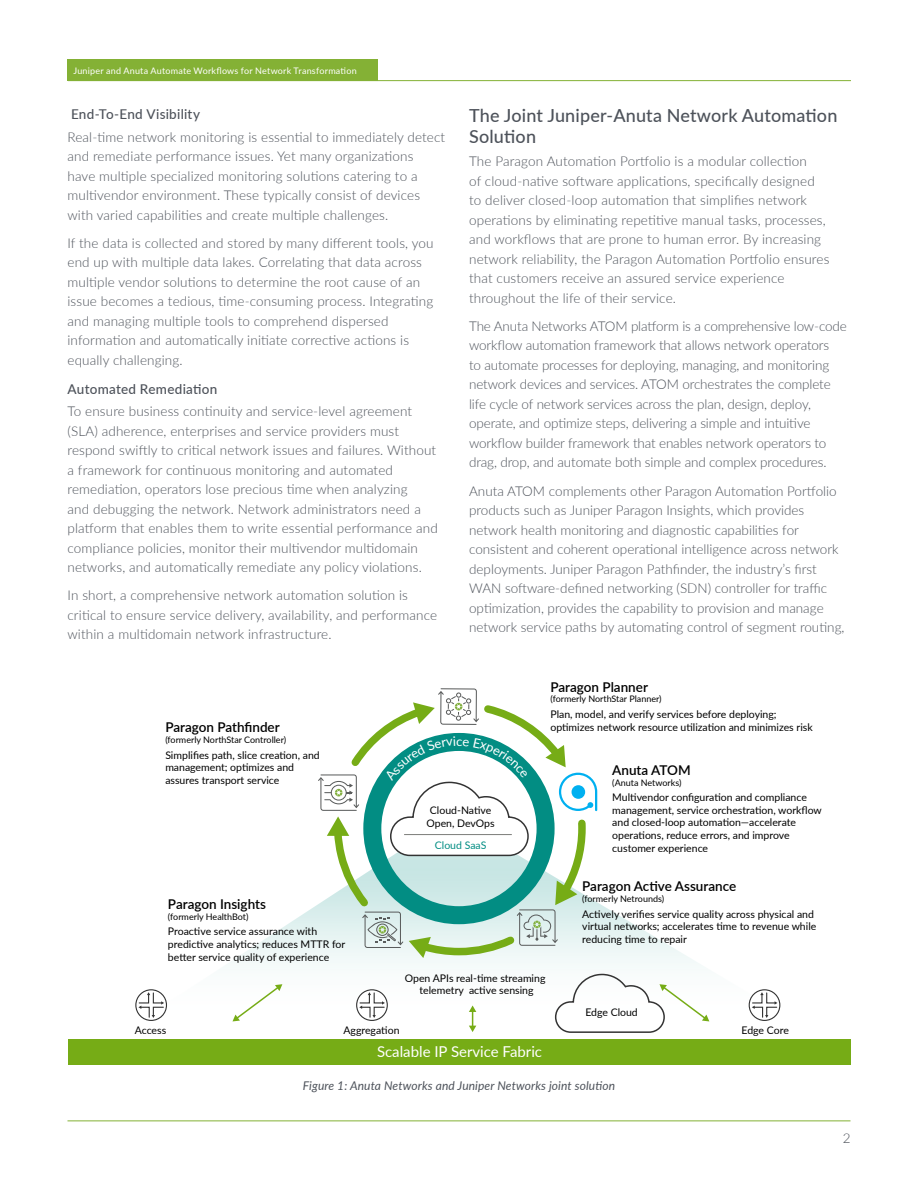
<style>
.page{position:relative;width:918px;height:1188px;background:#fff}
.page>*{position:absolute;margin:0;border:0;box-sizing:border-box;transform-origin:0 0}
.t1{font:500 18px/21px "Lato";letter-spacing:.01em;color:#4d525a}
.t2{font:15px "Lato";color:#fff}
.t3{font:300 13.5px/19.5px "Lato";letter-spacing:.01em;color:#4d525a}
.t4{font:300 13.5px/19.5px "Lato";letter-spacing:-.01em;color:#4d525a}
.t5{font:600 13.5px "Lato";color:#000}
.t6{font:500 13.5px "Lato";letter-spacing:.02em;color:#4d525a}
.Figure_Caption{font:italic 12px "Lato";letter-spacing:.01em;color:#4d525a}
.t7{font:10.5px/12.6px "Lato";color:#000}
.t8{font:10.5px "Lato";color:#028d83}
.t9{font:9px "Lato";color:#000}
.t10{font:9px "Lato";letter-spacing:.025em;color:#fff}
</style>
<div class="page">
<hr style="left:68px;top:80px;width:783px;height:1px;background:#84b135">
<hr style="left:68px;top:1120px;width:782px;height:1px;background:#84b135">
<div style="left:68px;top:60px;width:310px;height:21px;background:#84b135"></div>
<svg style="left:135px;top:903px;width:646px;height:119px"></svg>
<svg style="left:136px;top:990px;width:30px;height:30px"></svg>
<div style="left:135px;top:989px;width:32px;height:32px;border:1px solid #333;border-radius:50%"></div>
<svg style="left:138px;top:992px;width:26px;height:26px"></svg>
<svg style="left:357px;top:990px;width:30px;height:30px"></svg>
<div style="left:356px;top:989px;width:32px;height:32px;border:1px solid #333;border-radius:50%"></div>
<svg style="left:359px;top:992px;width:26px;height:26px"></svg>
<svg style="left:749px;top:990px;width:31px;height:30px"></svg>
<div style="left:749px;top:989px;width:31px;height:32px;border:1px solid #333;border-radius:50%"></div>
<svg style="left:751px;top:992px;width:27px;height:26px"></svg>
<div style="left:68px;top:1039px;width:783px;height:26px;background:#76ac16"></div>
<svg style="left:469px;top:1005px;width:7px;height:27px"></svg>
<svg style="left:233px;top:984px;width:49px;height:37px"></svg>
<svg style="left:554px;top:973px;width:155px;height:60px"></svg>
<svg style="left:318px;top:688px;width:280px;height:271px"></svg>
<p class="t10" style="left:73px;top:64px;width:285px">Juniper and Anuta Automate Workflows for Network Transformation</p>
<h2 class="t6" style="left:71px;top:104px;width:131px">End-To-End Visibility</h2>
<p class="t3" style="left:68px;top:127px;width:379px">Real-time network monitoring is essential to immediately detect and remediate performance issues. Yet many organizations<br>have multiple specialized monitoring solutions catering to a multivendor environment. These typically consist of devices with varied capabilities and create multiple challenges.</p>
<p class="t3" style="left:68px;top:233px;width:368px">If the data is collected and stored by many different tools, you end up with multiple data lakes. Correlating that data across multiple vendor solutions to determine the root cause of an issue becomes a tedious, time-consuming process. Integrating and managing multiple tools to comprehend dispersed information and automatically initiate corrective actions is equally challenging.</p>
<h2 class="t6" style="left:68px;top:379px;width:151px">Automated Remediation</h2>
<p class="t3" style="left:68px;top:401px;width:372px">To ensure business continuity and service-level agreement (SLA) adherence, enterprises and service providers must respond swiftly to critical network issues and failures. Without a framework for continuous monitoring and automated remediation, operators lose precious time when analyzing<br>and debugging the network. Network administrators need a platform that enables them to write essential performance and compliance policies, monitor their multivendor multidomain networks, and automatically remediate any policy violations.</p>
<p class="t3" style="left:68px;top:585px;width:371px">In short, a comprehensive network automation solution is critical to ensure service delivery, availability, and performance within a multidomain network infrastructure.</p>
<h1 class="t1" style="left:469px;top:105px;width:370px">The Joint Juniper-Anuta Network Automation<br>Solution</h1>
<p class="t3" style="left:469px;top:151px;width:362px">The Paragon Automation Portfolio is a modular collection<br>of cloud-native software applications, specifically designed to deliver closed-loop automation that simplifies network operations by eliminating repetitive manual tasks, processes, and workflows that are prone to human error. By increasing network reliability, the Paragon Automation Portfolio ensures that customers receive an assured service experience throughout the life of their service.</p>
<p class="t4" style="left:469px;top:316px;width:379px">The Anuta Networks ATOM platform is a comprehensive low-code workflow automation framework that allows network operators<br>to automate processes for deploying, managing, and monitoring network devices and services. ATOM orchestrates the complete life cycle of network services across the plan, design, deploy, operate, and optimize steps, delivering a simple and intuitive workflow builder framework that enables network operators to drag, drop, and automate both simple and complex procedures.</p>
<p class="t3" style="left:469px;top:480px;width:377px">Anuta ATOM complements other Paragon Automation Portfolio products such as Juniper Paragon Insights, which provides network health monitoring and diagnostic capabilities for consistent and coherent operational intelligence across network deployments. Juniper Paragon Pathfinder, the industry’s first WAN software-defined networking (SDN) controller for traffic optimization, provides the capability to provision and manage network service paths by automating control of segment routing,</p>
<p class="t5" style="left:165px;top:717px;width:116px">Paragon Pathfinder</p>
<p class="t9" style="left:165px;top:733px;width:122px">(formerly NorthStar Controller)</p>
<p class="t7" style="left:165px;top:748px;width:156px">Simplifies path, slice creation, and management; optimizes and assures transport service</p>
<p class="t5" style="left:168px;top:894px;width:100px">Paragon Insights</p>
<p class="t9" style="left:168px;top:910px;width:82px">(formerly HealthBot)</p>
<p class="t7" style="left:168px;top:925px;width:179px">Proactive service assurance with predictive analytics; reduces MTTR for better service quality of experience</p>
<p class="t7" style="left:427px;top:803px;width:70px;text-align:center">Cloud-Native<br>Open, DevOps</p>
<p class="t8" style="left:435px;top:837px;width:53px">Cloud SaaS</p>
<p class="t5" style="left:550px;top:677px;width:99px">Paragon Planner</p>
<p class="t9" style="left:550px;top:693px;width:113px">(formerly NorthStar Planner)</p>
<p class="t7" style="left:550px;top:707px;width:264px">Plan, model, and verify services before deploying; optimizes network resource utilization and minimizes risk</p>
<p class="t5" style="left:612px;top:760px;width:80px">Anuta ATOM</p>
<p class="t9" style="left:612px;top:776px;width:71px">(Anuta Networks)</p>
<p class="t7" style="left:612px;top:791px;width:211px">Multivendor configuration and compliance management, service orchestration, workflow and closed-loop automation—accelerate operations, reduce errors, and improve customer experience</p>
<p class="t5" style="left:582px;top:876px;width:155px">Paragon Active Assurance</p>
<p class="t9" style="left:582px;top:892px;width:83px">(formerly Netrounds)</p>
<p class="t7" style="left:582px;top:907px;width:236px">Actively verifies service quality across physical and virtual networks; accelerates time to revenue while reducing time to repair</p>
<p class="t7" style="left:405px;top:971px;width:142px;text-align:center">Open APIs real-time streaming telemetry active sensing</p>
<p class="t7" style="left:585px;top:1005px;width:54px">Edge Cloud</p>
<p class="t7" style="left:135px;top:1023px;width:33px">Access</p>
<p class="t7" style="left:343px;top:1023px;width:58px">Aggregation</p>
<p class="t2" style="left:377px;top:1041px;width:167px">Scalable IP Service Fabric</p>
<p class="Figure_Caption" style="left:303px;top:1077px;width:314px">Figure 1: Anuta Networks and Juniper Networks joint solution</p>
<p class="t7" style="left:742px;top:1023px;width:49px">Edge Core</p>
<p class="t3" style="left:843px;top:1128px;width:9px">2</p>
</div>
